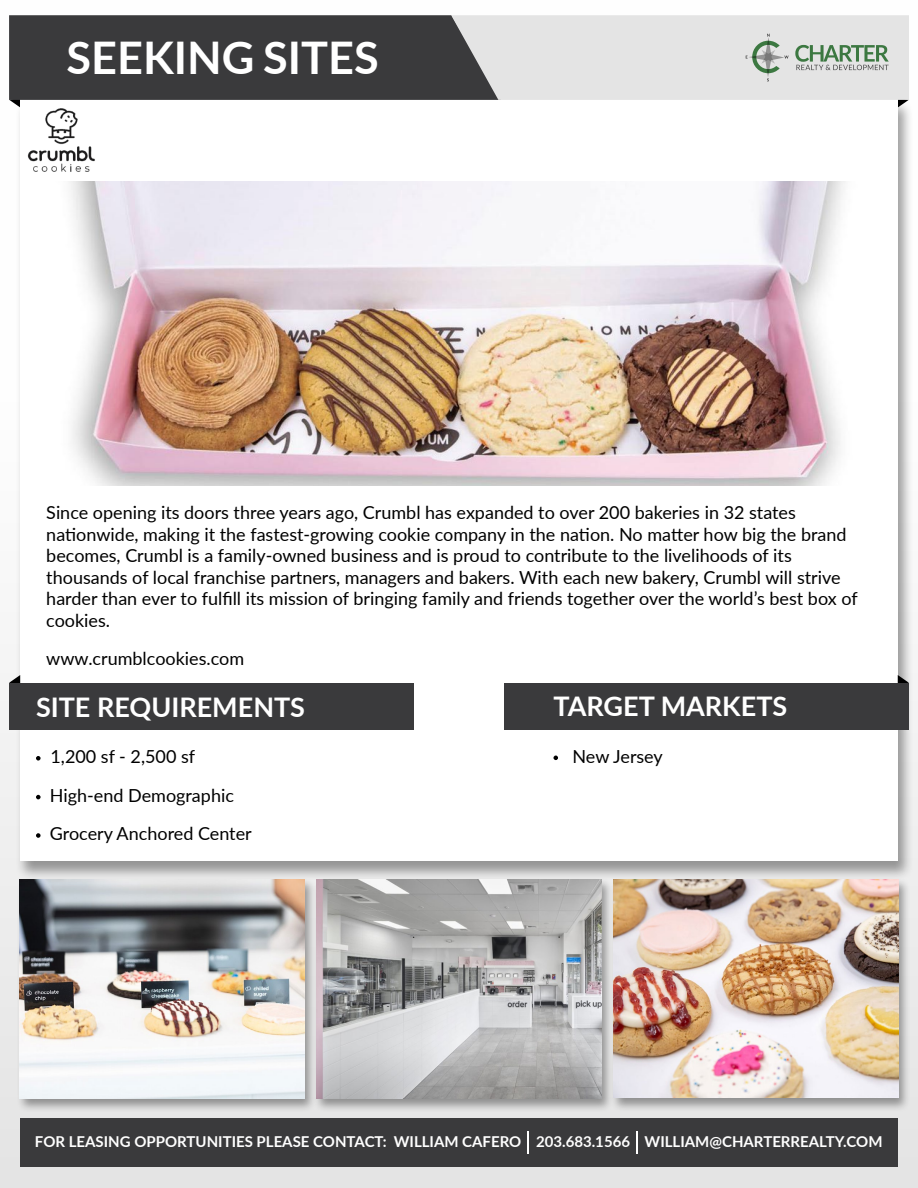
<style>
.page{position:relative;width:918px;height:1188px;background:#fff}
.page>*{position:absolute;margin:0;border:0;box-sizing:border-box;transform-origin:0 0}
.t1{font:700 45px "Lato";color:#fff}
.t2{font:700 27px "Lato";color:#fff}
.t3{font:18px/21.6px "Lato";color:#000}
.t4{font:700 15px "Lato";color:#fff}
</style>
<div class="page">
<div style="left:0;top:0;width:918px;height:1188px;background:linear-gradient(to bottom,#fff,#e5e5e5)"></div>
<div style="left:15px;top:100px;width:898px;height:781px;background:#000;opacity:.38"></div>
<div style="left:20px;top:99px;width:878px;height:761px;background:#fff"></div>
<svg style="left:9px;top:675px;width:11px;height:8px"></svg>
<div style="left:9px;top:683px;width:405px;height:47px;background:#3a3a3c"></div>
<svg style="left:554px;top:756px;width:4px;height:4px"></svg>
<svg style="left:36px;top:795px;width:5px;height:4px"></svg>
<svg style="left:36px;top:833px;width:5px;height:5px"></svg>
<svg style="left:36px;top:756px;width:5px;height:5px"></svg>
<svg style="left:898px;top:675px;width:11px;height:8px"></svg>
<div style="left:505px;top:683px;width:404px;height:47px;background:#3a3a3c"></div>
<svg style="left:9px;top:15px;width:900px;height:92px;background:#919192"></svg>
<div style="left:20px;top:1118px;width:878px;height:48px;background:#3a3a3c"></div>
<hr style="left:527px;top:1131px;width:2px;height:22px;background:#fff">
<svg style="left:637px;top:1131px;width:1px;height:22px"></svg>
<img style="left:28px;top:108px;width:67px;height:64px">
<img style="left:69px;top:182px;width:776px;height:304px">
<div style="left:313px;top:878px;width:301px;height:235px;background:#000;opacity:.38"></div>
<img style="left:317px;top:880px;width:284px;height:218px">
<div style="left:610px;top:878px;width:301px;height:234px;background:#000;opacity:.38"></div>
<img style="left:614px;top:880px;width:284px;height:218px">
<div style="left:16px;top:878px;width:301px;height:235px;background:#000;opacity:.38"></div>
<img style="left:20px;top:880px;width:284px;height:218px">
<h1 class="t1" style="left:67px;top:25px;width:314px">SEEKING SITES</h1>
<p class="t3" style="left:46px;top:501px;width:813px">Since opening its doors three years ago, Crumbl has expanded to over 200 bakeries in 32 states nationwide, making it the fastest-growing cookie company in the nation. No matter how big the brand becomes, Crumbl is a family-owned business and is proud to contribute to the livelihoods of its thousands of local franchise partners, managers and bakers. With each new bakery, Crumbl will strive harder than ever to fulfill its mission of bringing family and friends together over the world’s best box of cookies.</p>
<p class="t3" style="left:46px;top:647px;width:199px">www.crumblcookies.com</p>
<h2 class="t2" style="left:36px;top:687px;width:271px">SITE REQUIREMENTS</h2>
<p class="t3" style="left:51px;top:745px;width:146px">1,200 sf - 2,500 sf</p>
<p class="t3" style="left:50px;top:775px;width:203px;line-height:38.4px">High-end Demographic<br>Grocery Anchored Center</p>
<h2 class="t2" style="left:554px;top:687px;width:235px">TARGET MARKETS</h2>
<p class="t3" style="left:573px;top:745px;width:92px">New Jersey</p>
<p class="t4" style="left:35px;top:1131px;width:849px">FOR LEASING OPPORTUNITIES PLEASE CONTACT: WILLIAM CAFERO 203.683.1566 WILLIAM@CHARTERREALTY.COM</p>
</div>
